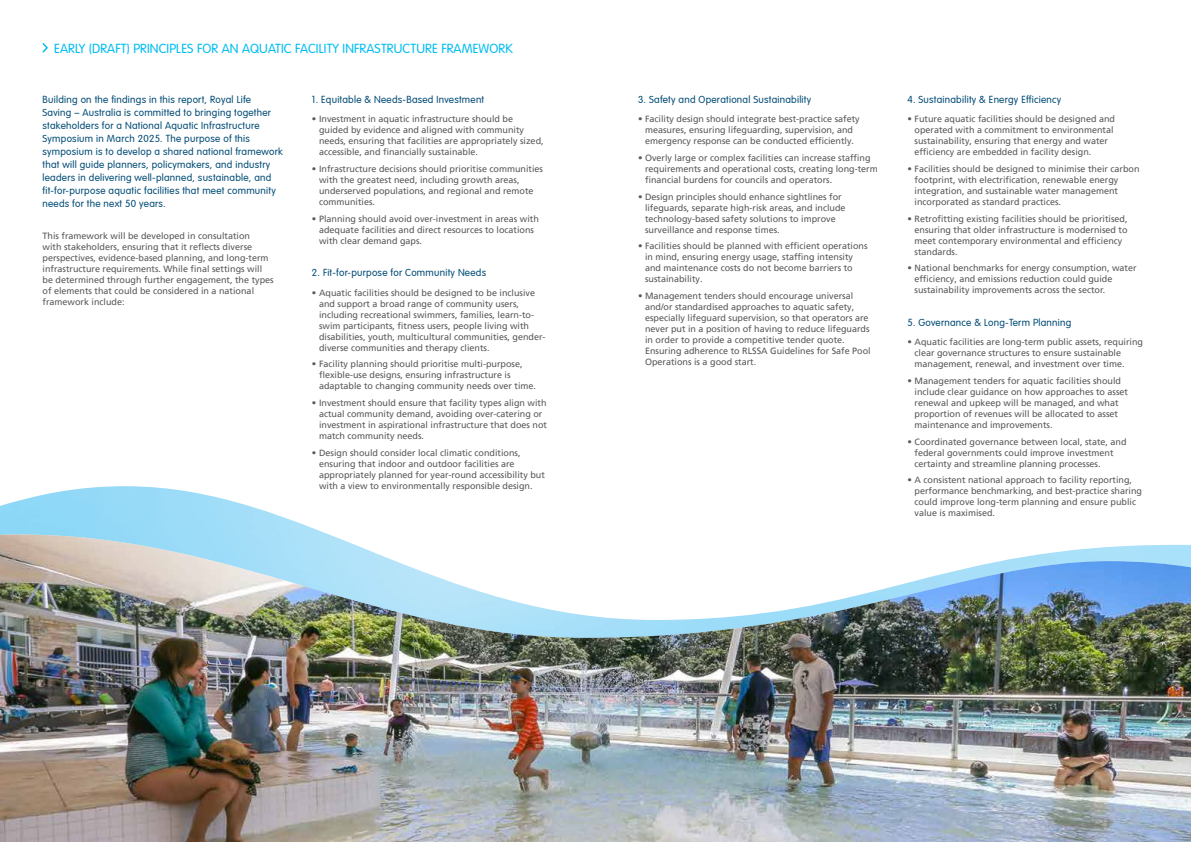
<style>
.page{position:relative;width:1191px;height:842px;background:#fff}
.page>*{position:absolute;margin:0;border:0;box-sizing:border-box;transform-origin:0 0}
.t1{font:300 13px "VAG Rounded Std";letter-spacing:.01em;color:#00bdf2}
.t2{font:300 10px/13px "VAG Rounded LT Pro";letter-spacing:.025em;color:#004b76}
.t3{font:9px/11px "Frutiger LT Pro";color:#58595b}
</style>
<div class="page">
<svg style="left:42px;top:43px;width:6px;height:10px"></svg>
<img style="left:0;top:486px;width:327px;height:48px">
<img style="left:0;top:638px;width:1191px;height:204px">
<img style="left:0;top:534px;width:1191px;height:104px">
<h1 class="t1" style="left:54px;top:41px;width:460px">EARLY (DRAFT) PRINCIPLES FOR AN AQUATIC FACILITY INFRASTRUCTURE FRAMEWORK</h1>
<p class="t2" style="left:43px;top:93px;width:242px">Building on the findings in this report, Royal Life<br>Saving – Australia is committed to bringing together stakeholders for a National Aquatic Infrastructure Symposium in March 2025. The purpose of this symposium is to develop a shared national framework that will guide planners, policymakers, and industry leaders in delivering well-planned, sustainable, and fit-for-purpose aquatic facilities that meet community needs for the next 50 years.</p>
<p class="t3" style="left:43px;top:231px;width:233px">This framework will be developed in consultation<br>with stakeholders, ensuring that it reflects diverse perspectives, evidence-based planning, and long-term infrastructure requirements. While final settings will be determined through further engagement, the types of elements that could be considered in a national framework include:</p>
<p class="t2" style="left:312px;top:93px;width:174px">1. Equitable &amp; Needs-Based Investment</p>
<p class="t3" style="left:319px;top:114px;width:226px;text-indent:-7px">• Investment in aquatic infrastructure should be guided by evidence and aligned with community needs, ensuring that facilities are appropriately sized, accessible, and financially sustainable.</p>
<p class="t3" style="left:319px;top:163px;width:226px;text-indent:-7px">• Infrastructure decisions should prioritise communities with the greatest need, including growth areas, underserved populations, and regional and remote communities.</p>
<p class="t3" style="left:319px;top:213px;width:221px;text-indent:-7px">• Planning should avoid over-investment in areas with adequate facilities and direct resources to locations with clear demand gaps.</p>
<p class="t2" style="left:312px;top:266px;width:176px">2. Fit-for-purpose for Community Needs</p>
<p class="t3" style="left:319px;top:287px;width:228px;text-indent:-7px">• Aquatic facilities should be designed to be inclusive and support a broad range of community users, including recreational swimmers, families, learn-to&shy;swim participants, fitness users, people living with disabilities, youth, multicultural communities, gender&shy;diverse communities and therapy clients.</p>
<p class="t3" style="left:319px;top:359px;width:219px;text-indent:-7px">• Facility planning should prioritise multi-purpose, flexible-use designs, ensuring infrastructure is adaptable to changing community needs over time.</p>
<p class="t3" style="left:319px;top:397px;width:230px;text-indent:-7px">• Investment should ensure that facility types align with actual community demand, avoiding over-catering or investment in aspirational infrastructure that does not match community needs.</p>
<p class="t3" style="left:319px;top:447px;width:227px;text-indent:-7px">• Design should consider local climatic conditions, ensuring that indoor and outdoor facilities are appropriately planned for year-round accessibility but with a view to environmentally responsible design.</p>
<p class="t2" style="left:638px;top:93px;width:175px">3. Safety and Operational Sustainability</p>
<p class="t3" style="left:638px;top:114px;width:223px;text-align:center">• Facility design should integrate best-practice safety measures, ensuring lifeguarding, supervision, and emergency response can be conducted efficiently.</p>
<p class="t3" style="left:645px;top:152px;width:234px;text-indent:-7px">• Overly large or complex facilities can increase staffing requirements and operational costs, creating long-term financial burdens for councils and operators.</p>
<p class="t3" style="left:645px;top:191px;width:202px;text-indent:-7px">• Design principles should enhance sightlines for lifeguards, separate high-risk areas, and include technology-based safety solutions to improve surveillance and response times.</p>
<p class="t3" style="left:645px;top:241px;width:224px;text-indent:-7px">• Facilities should be planned with efficient operations in mind, ensuring energy usage, staffing intensity and maintenance costs do not become barriers to sustainability.</p>
<p class="t3" style="left:645px;top:290px;width:227px;text-indent:-7px">• Management tenders should encourage universal and/or standardised approaches to aquatic safety, especially lifeguard supervision, so that operators are never put in a position of having to reduce lifeguards in order to provide a competitive tender quote.<br>Ensuring adherence to RLSSA Guidelines for Safe Pool Operations is a good start.</p>
<p class="t2" style="left:907px;top:93px;width:155px">4. Sustainability &amp; Energy Efficiency</p>
<p class="t3" style="left:914px;top:114px;width:202px;text-indent:-7px">• Future aquatic facilities should be designed and operated with a commitment to environmental sustainability, ensuring that energy and water efficiency are embedded in facility design.</p>
<p class="t3" style="left:914px;top:163px;width:227px;text-indent:-7px">• Facilities should be designed to minimise their carbon footprint, with electrification, renewable energy integration, and sustainable water management incorporated as standard practices.</p>
<p class="t3" style="left:914px;top:213px;width:215px;text-indent:-7px">• Retrofitting existing facilities should be prioritised, ensuring that older infrastructure is modernised to meet contemporary environmental and efficiency standards.</p>
<p class="t3" style="left:914px;top:263px;width:224px;text-indent:-7px">• National benchmarks for energy consumption, water efficiency, and emissions reduction could guide sustainability improvements across the sector.</p>
<p class="t2" style="left:907px;top:316px;width:165px">5. Governance &amp; Long-Term Planning</p>
<p class="t3" style="left:914px;top:337px;width:230px;text-indent:-7px">• Aquatic facilities are long-term public assets, requiring clear governance structures to ensure sustainable management, renewal, and investment over time.</p>
<p class="t3" style="left:914px;top:375px;width:215px;text-indent:-7px">• Management tenders for aquatic facilities should include clear guidance on how approaches to asset renewal and upkeep will be managed, and what proportion of revenues will be allocated to asset maintenance and improvements.</p>
<p class="t3" style="left:914px;top:436px;width:214px;text-indent:-7px">• Coordinated governance between local, state, and federal governments could improve investment certainty and streamline planning processes.</p>
<p class="t3" style="left:914px;top:475px;width:229px;text-indent:-7px">• A consistent national approach to facility reporting, performance benchmarking, and best-practice sharing could improve long-term planning and ensure public value is maximised.</p>
</div>
